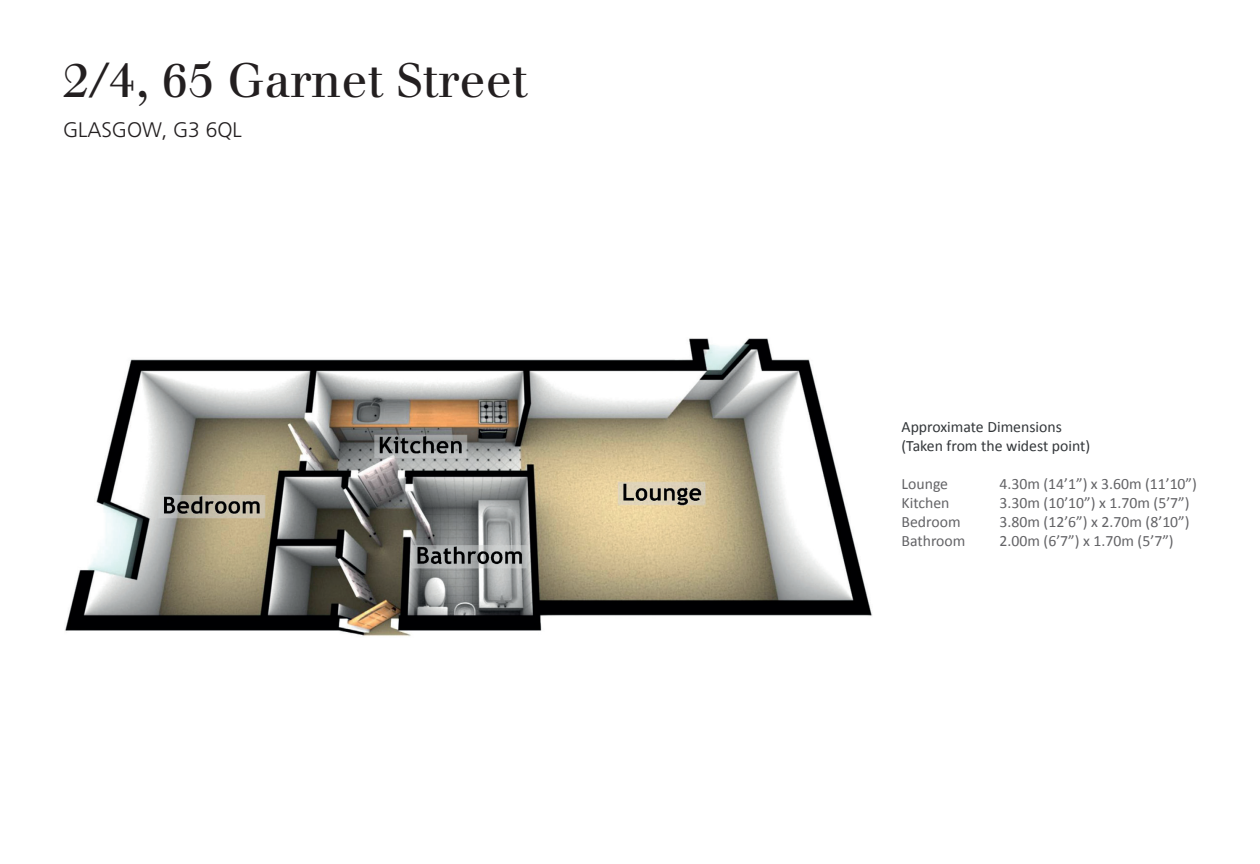
<style>
.page{position:relative;width:1260px;height:864px;background:#fff}
.page>*{position:absolute;margin:0;border:0;box-sizing:border-box;transform-origin:0 0}
.t1{font:47.25px "Justus";color:#231f20}
.t2{font:300 21px "Frutiger";color:#231f20}
.t3{font:15.75px "Calibri";color:#636366}
.t4{font:15.75px/18.9px "Calibri";color:#33373a}
</style>
<div class="page">
<img style="left:65px;top:338px;width:807px;height:298px">
<h1 class="t1" style="left:63px;top:52px;width:466px">2/4, 65 Garnet Street</h1>
<h2 class="t2" style="left:63px;top:118px;width:180px">GLASGOW, G3 6QL</h2>
<p class="t4" style="left:902px;top:417px;width:190px">Approximate Dimensions (Taken from the widest point)</p>
<p class="t3" style="left:902px;top:474px;width:48px">Lounge</p>
<p class="t3" style="left:1000px;top:474px;width:199px">4.30m (14’1”) x 3.60m (11’10”)</p>
<p class="t3" style="left:902px;top:492px;width:49px">Kitchen</p>
<p class="t3" style="left:1000px;top:492px;width:192px">3.30m (10’10”) x 1.70m (5’7”)</p>
<p class="t3" style="left:902px;top:511px;width:61px">Bedroom</p>
<p class="t3" style="left:1000px;top:511px;width:192px">3.80m (12’6”) x 2.70m (8’10”)</p>
<p class="t3" style="left:902px;top:530px;width:65px">Bathroom</p>
<p class="t3" style="left:1000px;top:530px;width:176px">2.00m (6’7”) x 1.70m (5’7”)</p>
</div>
